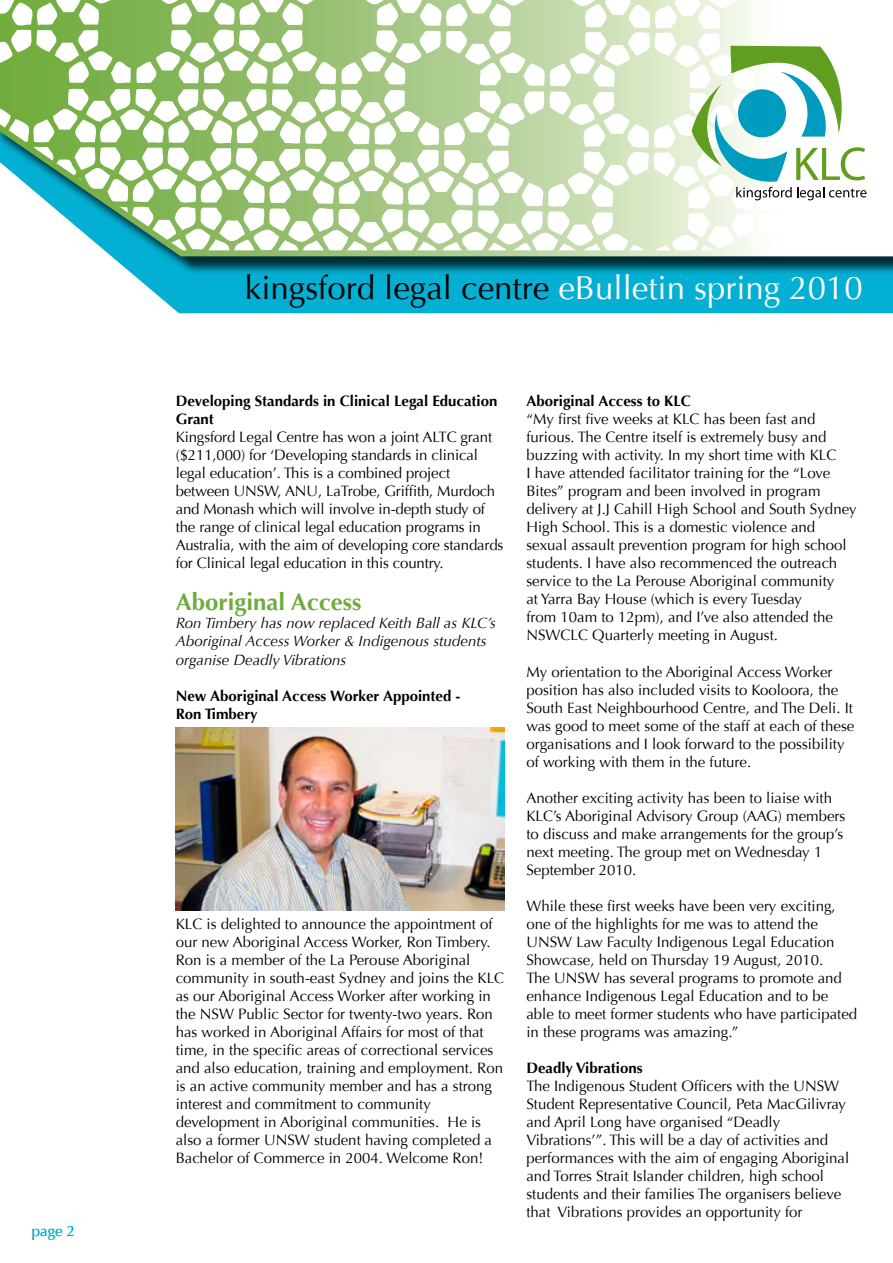
<style>
.page{position:relative;width:893px;height:1263px;background:#fff}
.page>*{position:absolute;margin:0;border:0;box-sizing:border-box;transform-origin:0 0}
.t1{font:33px "Optima";color:#000}
.t2{font:700 24px "Optima";color:#6fac3d}
.t3{font:15px/18px "Optima";color:#000}
.t4{font:700 15px/18px "Optima";color:#000}
.t5{font:italic 15px/18px "Optima";color:#000}
.t6{font:15px "Optima";color:#03afd2}
.s1{color:#fff}
</style>
<div class="page">
<div style="left:133px;top:275px;width:760px;height:38px;background:#03afd2"></div>
<div style="left:0;top:0;width:893px;height:275px;background:#000;opacity:.75"></div>
<svg style="left:0;top:253px;width:893px;height:6px"></svg>
<svg style="left:0;top:0;width:893px;height:253px"></svg>
<img style="left:176px;top:727px;width:329px;height:184px">
<p class="t6" style="left:32px;top:1222px;width:45px">page 2</p>
<h1 class="t1" style="left:245px;top:269px;width:620px">kingsford legal centre <span class="s1">eBulletin spring 2010</span></h1>
<p class="t4" style="left:176px;top:393px;width:323px">Developing Standards in Clinical Legal Education<br>Grant</p>
<p class="t3" style="left:176px;top:429px;width:329px">Kingsford Legal Centre has won a joint ALTC grant ($211,000) for ‘Developing standards in clinical legal education’. This is a combined project between UNSW, ANU, LaTrobe, Griffith, Murdoch and Monash which will involve in-depth study of the range of clinical legal education programs in Australia, with the aim of developing core standards for Clinical legal education in this country.</p>
<h2 class="t2" style="left:176px;top:588px;width:187px">Aboriginal Access</h2>
<p class="t5" style="left:176px;top:614px;width:322px">Ron Timbery has now replaced Keith Ball as KLC’s<br>Aboriginal Access Worker &amp; Indigenous students organise Deadly Vibrations</p>
<p class="t4" style="left:176px;top:687px;width:286px">New Aboriginal Access Worker Appointed -<br>Ron Timbery</p>
<p class="t3" style="left:176px;top:915px;width:330px">KLC is delighted to announce the appointment of our new Aboriginal Access Worker, Ron Timbery.<br>Ron is a member of the La Perouse Aboriginal community in south-east Sydney and joins the KLC as our Aboriginal Access Worker after working in the NSW Public Sector for twenty-two years. Ron has worked in Aboriginal Affairs for most of that time, in the specific areas of correctional services and also education, training and employment. Ron is an active community member and has a strong interest and commitment to community development in Aboriginal communities. He is also a former UNSW student having completed a Bachelor of Commerce in 2004. Welcome Ron!</p>
<p class="t4" style="left:526px;top:393px;width:166px">Aboriginal Access to KLC</p>
<p class="t3" style="left:526px;top:411px;width:332px">“My first five weeks at KLC has been fast and furious. The Centre itself is extremely busy and buzzing with activity. In my short time with KLC<br>I have attended facilitator training for the “Love Bites” program and been involved in program delivery at J.J Cahill High School and South Sydney High School. This is a domestic violence and sexual assault prevention program for high school students. I have also recommenced the outreach service to the La Perouse Aboriginal community<br>at Yarra Bay House (which is every Tuesday<br>from 10am to 12pm), and I’ve also attended the NSWCLC Quarterly meeting in August.</p>
<p class="t3" style="left:526px;top:663px;width:329px">My orientation to the Aboriginal Access Worker position has also included visits to Kooloora, the South East Neighbourhood Centre, and The Deli. It was good to meet some of the staff at each of these organisations and I look forward to the possibility of working with them in the future.</p>
<p class="t3" style="left:526px;top:789px;width:321px">Another exciting activity has been to liaise with KLC’s Aboriginal Advisory Group (AAG) members to discuss and make arrangements for the group’s next meeting. The group met on Wednesday 1<br>September 2010.</p>
<p class="t3" style="left:526px;top:897px;width:332px">While these first weeks have been very exciting, one of the highlights for me was to attend the UNSW Law Faculty Indigenous Legal Education Showcase, held on Thursday 19 August, 2010.<br>The UNSW has several programs to promote and enhance Indigenous Legal Education and to be able to meet former students who have participated in these programs was amazing.”</p>
<p class="t4" style="left:526px;top:1059px;width:118px">Deadly Vibrations</p>
<p class="t3" style="left:526px;top:1077px;width:324px">The Indigenous Student Officers with the UNSW Student Representative Council, Peta MacGilivray and April Long have organised “Deadly Vibrations’”. This will be a day of activities and performances with the aim of engaging Aboriginal and Torres Strait Islander children, high school students and their families The organisers believe that Vibrations provides an opportunity for</p>
</div>
